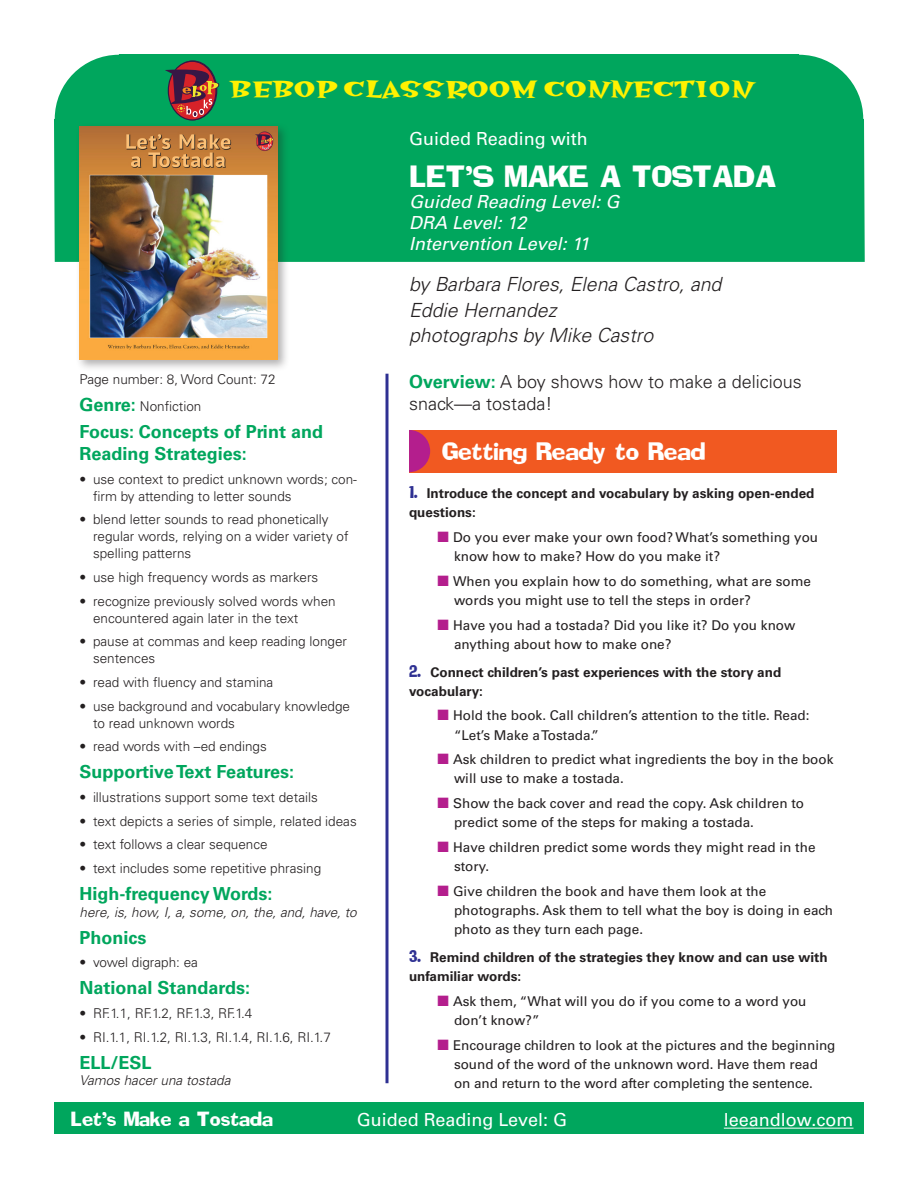
<style>
.page{position:relative;width:918px;height:1188px;background:#fff}
.page>*{position:absolute;margin:0;border:0;box-sizing:border-box;transform-origin:0 0}
.Header_book_title{font:27px "Addled";color:#fff}
.Numbered_Paragraphs{font:26.4px "Hotsy Totsy Bold Mv B";color:#fff101}
.t1{font:22.2px "Addled";color:#fff}
.bylines{font:italic 300 19.5px/25.5px "Univers";color:#231f20}
.sidebar_subhead_new{font:700 18px/21.6px "Univers";color:#00a65d}
.overview{font:300 18px/21.6px "Univers";color:#231f20}
.Header_book_descript{font:italic 18px "Univers";color:#fff}
.t2{font:18px "Univers";color:#fff}
.t3{font:18px "Addled";color:#fff}
.t4{font:13.5px/19.2px "Univers";color:#231f20}
.sidebar_text{font:300 13.5px/17px "Univers";color:#231f20}
.Numbered_Paragraphs-2{font:700 13.5px/19.2px "Univers";color:#231f20}
.Numbered_bold_text{font:700 13.5px/19.2px "Univers";color:#231f20}
.sidebar_text-2{font:italic 300 13.5px "Univers";color:#231f20}
.sidebar_subhead_new-2{font:300 13.5px "Univers";color:#231f20}
.s1{font-weight:700;font-size:18px;color:#00a65d}
.s2{font-weight:700;color:#00a65d}
.s3{font-family:"Addled";font-weight:400;font-size:15px;color:#2e3092}
.s4{color:#b41e8d}
</style>
<div class="page">
<div style="left:54px;top:54px;width:811px;height:208px;background:#00a65d"></div>
<svg style="left:168px;top:61px;width:48px;height:59px"></svg>
<svg style="left:165px;top:70px;width:54px;height:47px;background:#784b43"></svg>
<div style="left:54px;top:1103px;width:810px;height:31px;background:#00a65d"></div>
<hr style="left:724px;top:1128px;width:130px;height:1px;background:#fff">
<hr style="left:386px;top:374px;width:2px;height:709px;background:#2e3092">
<div style="left:76px;top:123px;width:214px;height:249px;background:#231f20;opacity:.35"></div>
<img style="left:80px;top:126px;width:198px;height:234px">
<div style="left:409px;top:430px;width:428px;height:42px;background:#f15921"></div>
<svg style="left:409px;top:430px;width:21px;height:42px"></svg>
<p class="Numbered_Paragraphs" style="left:230px;top:75px;width:525px">BEBOP CLASSROOM CONNECTION</p>
<p class="sidebar_text" style="left:80px;top:371px;width:198px">Page number: 8, Word Count: 72</p>
<p class="sidebar_subhead_new-2" style="left:80px;top:398px;width:123px"><span class="s1">Genre:</span> Nonfiction</p>
<p class="sidebar_subhead_new" style="left:80px;top:421px;width:245px">Focus: Concepts of Print and<br>Reading Strategies:</p>
<p class="sidebar_text" style="left:93px;top:470px;width:266px;text-indent:-14px">• use context to predict unknown words; con&shy;firm by attending to letter sounds</p>
<p class="sidebar_text" style="left:93px;top:511px;width:257px;text-indent:-14px">• blend letter sounds to read phonetically regular words, relying on a wider variety of spelling patterns</p>
<p class="sidebar_text" style="left:80px;top:569px;width:240px">• use high frequency words as markers</p>
<p class="sidebar_text" style="left:93px;top:592px;width:244px;text-indent:-14px">• recognize previously solved words when encountered again later in the text</p>
<p class="sidebar_text" style="left:93px;top:633px;width:256px;text-indent:-14px">• pause at commas and keep reading longer sentences</p>
<p class="sidebar_text" style="left:80px;top:674px;width:195px">• read with fluency and stamina</p>
<p class="sidebar_text" style="left:93px;top:697px;width:259px;text-indent:-14px">• use background and vocabulary knowledge to read unknown words</p>
<p class="sidebar_text" style="left:80px;top:738px;width:189px">• read words with –ed endings</p>
<p class="sidebar_subhead_new" style="left:80px;top:761px;width:216px">Supportive Text Features:</p>
<p class="sidebar_text" style="left:80px;top:789px;width:240px">• illustrations support some text details</p>
<p class="sidebar_text" style="left:80px;top:812px;width:279px">• text depicts a series of simple, related ideas</p>
<p class="sidebar_text" style="left:80px;top:836px;width:190px">• text follows a clear sequence</p>
<p class="sidebar_text" style="left:80px;top:860px;width:243px">• text includes some repetitive phrasing</p>
<p class="sidebar_subhead_new" style="left:80px;top:883px;width:195px">High-frequency Words:</p>
<p class="sidebar_text-2" style="left:80px;top:904px;width:279px">here, is, how, I, a, some, on, the, and, have, to</p>
<p class="sidebar_subhead_new" style="left:80px;top:927px;width:68px">Phonics</p>
<p class="sidebar_text" style="left:80px;top:954px;width:120px">• vowel digraph: ea</p>
<p class="sidebar_subhead_new" style="left:80px;top:977px;width:172px">National Standards:</p>
<p class="sidebar_text" style="left:80px;top:1005px;width:174px">• RF.1.1, RF.1.2, RF.1.3, RF.1.4</p>
<p class="sidebar_text" style="left:80px;top:1028px;width:253px">• RI.1.1, RI.1.2, RI.1.3, RI.1.4, RI.1.6, RI.1.7</p>
<p class="sidebar_subhead_new" style="left:80px;top:1052px;width:74px">ELL/ESL</p>
<p class="sidebar_text-2" style="left:80px;top:1072px;width:153px">Vamos hacer una tostada</p>
<p class="t2" style="left:409px;top:128px;width:180px">Guided Reading with</p>
<p class="Header_book_title" style="left:409px;top:158px;width:369px">LET'S MAKE A TOSTADA</p>
<p class="Header_book_descript" style="left:409px;top:191px;width:212px">Guided Reading Level: G</p>
<p class="Header_book_descript" style="left:409px;top:212px;width:119px">DRA Level: 12</p>
<p class="Header_book_descript" style="left:409px;top:233px;width:182px">Intervention Level: 11</p>
<p class="bylines" style="left:409px;top:272px;width:314px">by Barbara Flores, Elena Castro, and<br>Eddie Hernandez</p>
<p class="bylines" style="left:409px;top:323px;width:246px">photographs by Mike Castro</p>
<p class="overview" style="left:409px;top:371px;width:394px"><span class="s2">Overview:</span> A boy shows how to make a delicious snack—a tostada!</p>
<p class="t1" style="left:442px;top:437px;width:265px">Getting Ready to Read</p>
<p class="Numbered_bold_text" style="left:409px;top:484px;width:407px"><span class="s3">1.</span> Introduce the concept and vocabulary by asking open-ended questions:</p>
<p class="t4" style="left:454px;top:528px;width:366px;text-indent:-16px"><span class="s4">■</span> Do you ever make your own food? What’s something you know how to make? How do you make it?</p>
<p class="t4" style="left:454px;top:572px;width:358px;text-indent:-16px"><span class="s4">■</span> When you explain how to do something, what are some words you might use to tell the steps in order?</p>
<p class="t4" style="left:454px;top:615px;width:343px;text-indent:-16px"><span class="s4">■</span> Have you had a tostada? Did you like it? Do you know anything about how to make one?</p>
<p class="Numbered_Paragraphs-2" style="left:409px;top:662px;width:374px"><span class="s3">2.</span> Connect children’s past experiences with the story and vocabulary:</p>
<p class="t4" style="left:454px;top:706px;width:357px;text-indent:-16px"><span class="s4">■</span> Hold the book. Call children’s attention to the title. Read: “Let’s Make a Tostada.”</p>
<p class="t4" style="left:454px;top:750px;width:381px;text-indent:-16px"><span class="s4">■</span> Ask children to predict what ingredients the boy in the book will use to make a tostada.</p>
<p class="t4" style="left:454px;top:794px;width:352px;text-indent:-16px"><span class="s4">■</span> Show the back cover and read the copy. Ask children to predict some of the steps for making a tostada.</p>
<p class="t4" style="left:454px;top:838px;width:363px;text-indent:-16px"><span class="s4">■</span> Have children predict some words they might read in the story.</p>
<p class="t4" style="left:454px;top:881px;width:380px;text-indent:-16px"><span class="s4">■</span> Give children the book and have them look at the photographs. Ask them to tell what the boy is doing in each photo as they turn each page.</p>
<p class="Numbered_Paragraphs-2" style="left:409px;top:948px;width:420px"><span class="s3">3.</span> Remind children of the strategies they know and can use with unfamiliar words:</p>
<p class="t4" style="left:454px;top:991px;width:354px;text-indent:-16px"><span class="s4">■</span> Ask them, “What will you do if you come to a word you don’t know?”</p>
<p class="t4" style="left:438px;top:1035px;width:399px;text-align:center"><span class="s4">■</span> Encourage children to look at the pictures and the beginning sound of the word of the unknown word. Have them read<br>on and return to the word after completing the sentence.</p>
<p class="t3" style="left:70px;top:1107px;width:204px">Let's Make a Tostada</p>
<p class="t2" style="left:357px;top:1109px;width:212px">Guided Reading Level: G</p>
<p class="t2" style="left:724px;top:1109px;width:131px">leeandlow.com</p>
</div>
